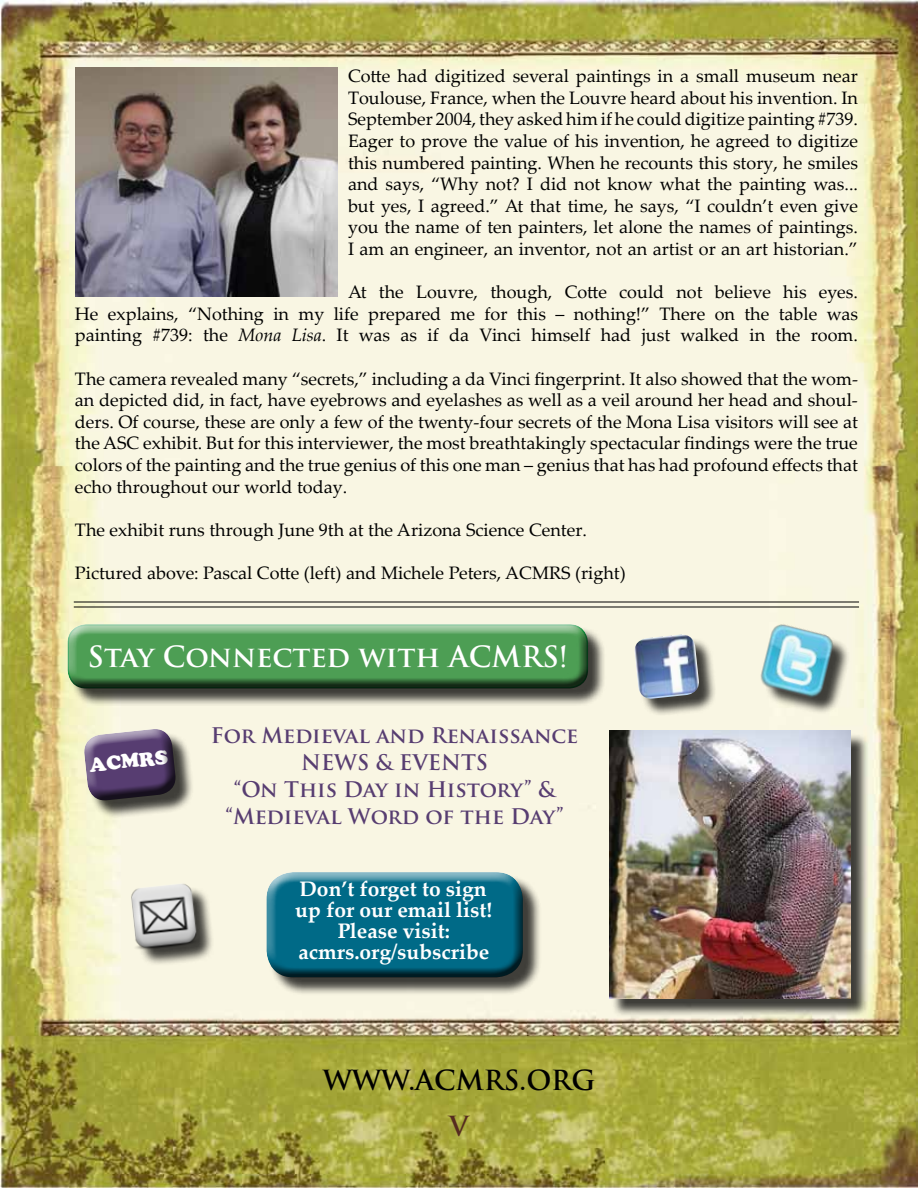
<style>
.page{position:relative;width:918px;height:1188px;background:#fff}
.page>*{position:absolute;margin:0;border:0;box-sizing:border-box;transform-origin:0 0}
.t1{font:700 28.5px "Trajan Pro";color:#fff}
.t2{font:700 27px "Trajan Pro";color:#000}
.t3{font:700 27px "Trajan Pro";color:#552b20}
.t4{font:700 21px/27px "Trajan Pro";color:#573d71;text-align:center}
.t5{font:700 21px/21px "Palatino Linotype";color:#fff;text-align:center}
.t6{font:19.5px "Cooper Black Std";color:#fff}
.t7{font:18px/21.6px "Palatino Linotype";color:#000;text-align:justify}
.s1{font-style:italic}
</style>
<div class="page">
<img style="left:0;top:0;width:918px;height:1188px">
<div style="left:134px;top:887px;width:81px;height:80px;background:#f9f6e3"></div>
<img style="left:115px;top:869px;width:96px;height:97px">
<div style="left:87px;top:732px;width:107px;height:87px;background:#000;opacity:.75"></div>
<svg style="left:72px;top:717px;width:117px;height:94px;background:#8e838d"></svg>
<div style="left:764px;top:628px;width:87px;height:88px;background:#000;opacity:.75"></div>
<img style="left:756px;top:621px;width:82px;height:82px">
<div style="left:637px;top:637px;width:81px;height:80px;background:#000;opacity:.75"></div>
<img style="left:633px;top:634px;width:67px;height:66px">
<div style="left:70px;top:626px;width:537px;height:81px;background:#000;opacity:.75"></div>
<div style="left:66px;top:623px;width:528px;height:55px;background:#fff;opacity:.75"></div>
<div style="left:66px;top:626px;width:533px;height:64px;background:#000;opacity:.75"></div>
<div style="left:612px;top:733px;width:257px;height:284px;background:#000;opacity:.75"></div>
<img style="left:609px;top:731px;width:242px;height:268px">
<div style="left:269px;top:874px;width:272px;height:122px;background:#000;opacity:.75"></div>
<div style="left:257px;top:862px;width:270px;height:109px;background:#fff;opacity:.75"></div>
<div style="left:262px;top:878px;width:269px;height:108px;background:#000;opacity:.75"></div>
<img style="left:76px;top:68px;width:262px;height:229px">
<hr style="left:74px;top:602px;width:785px;height:1px;background:#000">
<hr style="left:74px;top:606px;width:785px;height:1px;background:#000">
<p class="t7" style="left:348px;top:65px;width:512px">Cotte had digitized several paintings in a small museum near Toulouse, France, when the Louvre heard about his invention. In September 2004, they asked him if he could digitize painting #739.<br>Eager to prove the value of his invention, he agreed to digitize this numbered painting. When he recounts this story, he smiles and says, “Why not? I did not know what the painting was... but yes, I agreed.” At that time, he says, “I couldn’t even give you the name of ten painters, let alone the names of paintings.<br>I am an engineer, an inventor, not an artist or an art historian.”</p>
<p class="t7" style="left:75px;top:281px;width:785px;text-indent:273px">At the Louvre, though, Cotte could not believe his eyes.<br>He explains, “Nothing in my life prepared me for this – nothing!” There on the table was painting #739: the <span class="s1">Mona Lisa</span>. It was as if da Vinci himself had just walked in the room.</p>
<p class="t7" style="left:75px;top:367px;width:785px">The camera revealed many “secrets,” including a da Vinci fingerprint. It also showed that the wom&shy;an depicted did, in fact, have eyebrows and eyelashes as well as a veil around her head and shoul&shy;ders. Of course, these are only a few of the twenty-four secrets of the Mona Lisa visitors will see at the ASC exhibit. But for this interviewer, the most breathtakingly spectacular findings were the true colors of the painting and the true genius of this one man – genius that has had profound effects that echo throughout our world today.</p>
<p class="t7" style="left:75px;top:518px;width:514px">The exhibit runs through June 9th at the Arizona Science Center.</p>
<p class="t7" style="left:75px;top:561px;width:552px">Pictured above: Pascal Cotte (left) and Michele Peters, ACMRS (right)</p>
<h1 class="t1" style="left:87px;top:638px;width:482px">Stay Connected with ACMRS!</h1>
<p class="t6" style="left:88px;top:753px;width:80px;rotate:-6deg">ACMRS</p>
<p class="t4" style="left:211px;top:722px;width:369px">For Medieval and Renaissance<br>NEWS &amp; EVENTS<br>“On This Day in History” &amp; “Medieval Word of the Day”</p>
<p class="t5" style="left:295px;top:878px;width:199px">Don’t forget to sign up for our email list!<br>Please visit: acmrs.org/subscribe</p>
<h2 class="t2" style="left:323px;top:1063px;width:274px">WWW.ACMRS.ORG</h2>
<h2 class="t3" style="left:449px;top:1109px;width:21px">V</h2>
</div>
